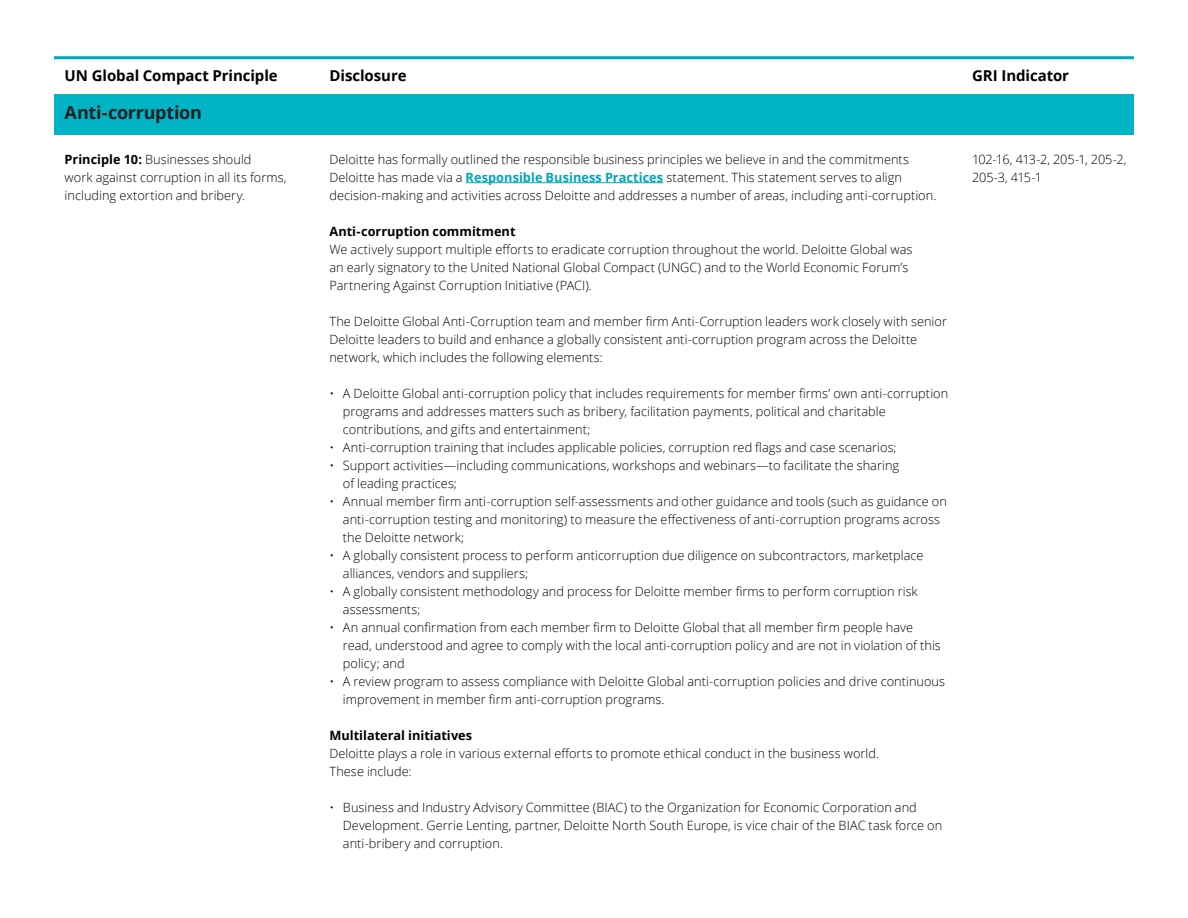
<style>
.page{position:relative;width:1188px;height:918px;background:#fff}
.page>*{position:absolute;margin:0;border:0;box-sizing:border-box;transform-origin:0 0}
.Introduction__14_18p{font:700 18px "Open Sans";letter-spacing:-.015em;color:#231f20}
.Body_copy__8_5_12pt{font:700 15px "Open Sans";letter-spacing:-.005em;color:#000}
.Body_copy__8_5_12pt-2{font:300 12.75px/18px "Open Sans";letter-spacing:.005em;color:#000}
.Body_copy__white_8_5{font:300 12.75px/18px "Open Sans";letter-spacing:.005em;color:#000}
.Body_copy__8_5_12pt-3{font:700 12.75px "Open Sans";color:#000}
.Body_copy__8_5_12pt-4{font:300 12.75px/18px "Open Sans";letter-spacing:-.02em;color:#000}
.s1{font-weight:700}
.s2{font-weight:700;color:#00a6b9}
</style>
<div class="page">
<hr style="left:466px;top:182px;width:197px;height:1px;background:#00a6b9">
<hr style="left:54px;top:56px;width:1080px;height:3px;background:#00a6b9">
<div style="left:54px;top:94px;width:1080px;height:41px;background:#00b3c5"></div>
<p class="Body_copy__8_5_12pt" style="left:65px;top:65px;width:215px">UN Global Compact Principle</p>
<p class="Body_copy__8_5_12pt" style="left:329px;top:65px;width:79px">Disclosure</p>
<p class="Body_copy__8_5_12pt" style="left:972px;top:65px;width:99px">GRI Indicator</p>
<p class="Introduction__14_18p" style="left:65px;top:100px;width:139px">Anti-corruption</p>
<p class="Body_copy__white_8_5" style="left:65px;top:150px;width:224px"><span class="s1">Principle 10:</span> Businesses should<br>work against corruption in all its forms, including extortion and bribery.</p>
<p class="Body_copy__8_5_12pt-4" style="left:972px;top:150px;width:156px">102-16, 413-2, 205-1, 205-2,<br>205-3, 415-1</p>
<p class="Body_copy__8_5_12pt-2" style="left:329px;top:150px;width:609px">Deloitte has formally outlined the responsible business principles we believe in and the commitments<br>Deloitte has made via a <span class="s2">Responsible Business Practices</span> statement. This statement serves to align decision-making and activities across Deloitte and addresses a number of areas, including anti-corruption.</p>
<p class="Body_copy__8_5_12pt-3" style="left:329px;top:222px;width:188px">Anti-corruption commitment</p>
<p class="Body_copy__8_5_12pt-2" style="left:329px;top:240px;width:585px">We actively support multiple efforts to eradicate corruption throughout the world. Deloitte Global was an early signatory to the United National Global Compact (UNGC) and to the World Economic Forum’s<br>Partnering Against Corruption Initiative (PACI).</p>
<p class="Body_copy__8_5_12pt-2" style="left:329px;top:312px;width:619px">The Deloitte Global Anti-Corruption team and member firm Anti-Corruption leaders work closely with senior<br>Deloitte leaders to build and enhance a globally consistent anti-corruption program across the Deloitte network, which includes the following elements:</p>
<p class="Body_copy__8_5_12pt-2" style="left:343px;top:384px;width:607px;text-indent:-14px">• A Deloitte Global anti-corruption policy that includes requirements for member firms’ own anti-corruption programs and addresses matters such as bribery, facilitation payments, political and charitable contributions, and gifts and entertainment;</p>
<p class="Body_copy__8_5_12pt-2" style="left:329px;top:438px;width:569px">• Anti-corruption training that includes applicable policies, corruption red flags and case scenarios;</p>
<p class="Body_copy__8_5_12pt-2" style="left:343px;top:456px;width:558px;text-indent:-14px">• Support activities—including communications, workshops and webinars—to facilitate the sharing of leading practices;</p>
<p class="Body_copy__8_5_12pt-2" style="left:343px;top:492px;width:606px;text-indent:-14px">• Annual member firm anti-corruption self-assessments and other guidance and tools (such as guidance on anti-corruption testing and monitoring) to measure the effectiveness of anti-corruption programs across the Deloitte network;</p>
<p class="Body_copy__8_5_12pt-2" style="left:343px;top:546px;width:582px;text-indent:-14px">• A globally consistent process to perform anticorruption due diligence on subcontractors, marketplace alliances, vendors and suppliers;</p>
<p class="Body_copy__8_5_12pt-2" style="left:343px;top:582px;width:576px;text-indent:-14px">• A globally consistent methodology and process for Deloitte member firms to perform corruption risk assessments;</p>
<p class="Body_copy__8_5_12pt-2" style="left:343px;top:618px;width:600px;text-indent:-14px">• An annual confirmation from each member firm to Deloitte Global that all member firm people have read, understood and agree to comply with the local anti-corruption policy and are not in violation of this policy; and</p>
<p class="Body_copy__8_5_12pt-2" style="left:343px;top:672px;width:604px;text-indent:-14px">• A review program to assess compliance with Deloitte Global anti-corruption policies and drive continuous improvement in member firm anti-corruption programs.</p>
<p class="Body_copy__8_5_12pt-3" style="left:329px;top:726px;width:144px">Multilateral initiatives</p>
<p class="Body_copy__8_5_12pt-2" style="left:329px;top:744px;width:551px">Deloitte plays a role in various external efforts to promote ethical conduct in the business world.<br>These include:</p>
<p class="Body_copy__8_5_12pt-2" style="left:343px;top:798px;width:601px;text-indent:-14px">• Business and Industry Advisory Committee (BIAC) to the Organization for Economic Corporation and<br>Development. Gerrie Lenting, partner, Deloitte North South Europe, is vice chair of the BIAC task force on anti-bribery and corruption.</p>
</div>
